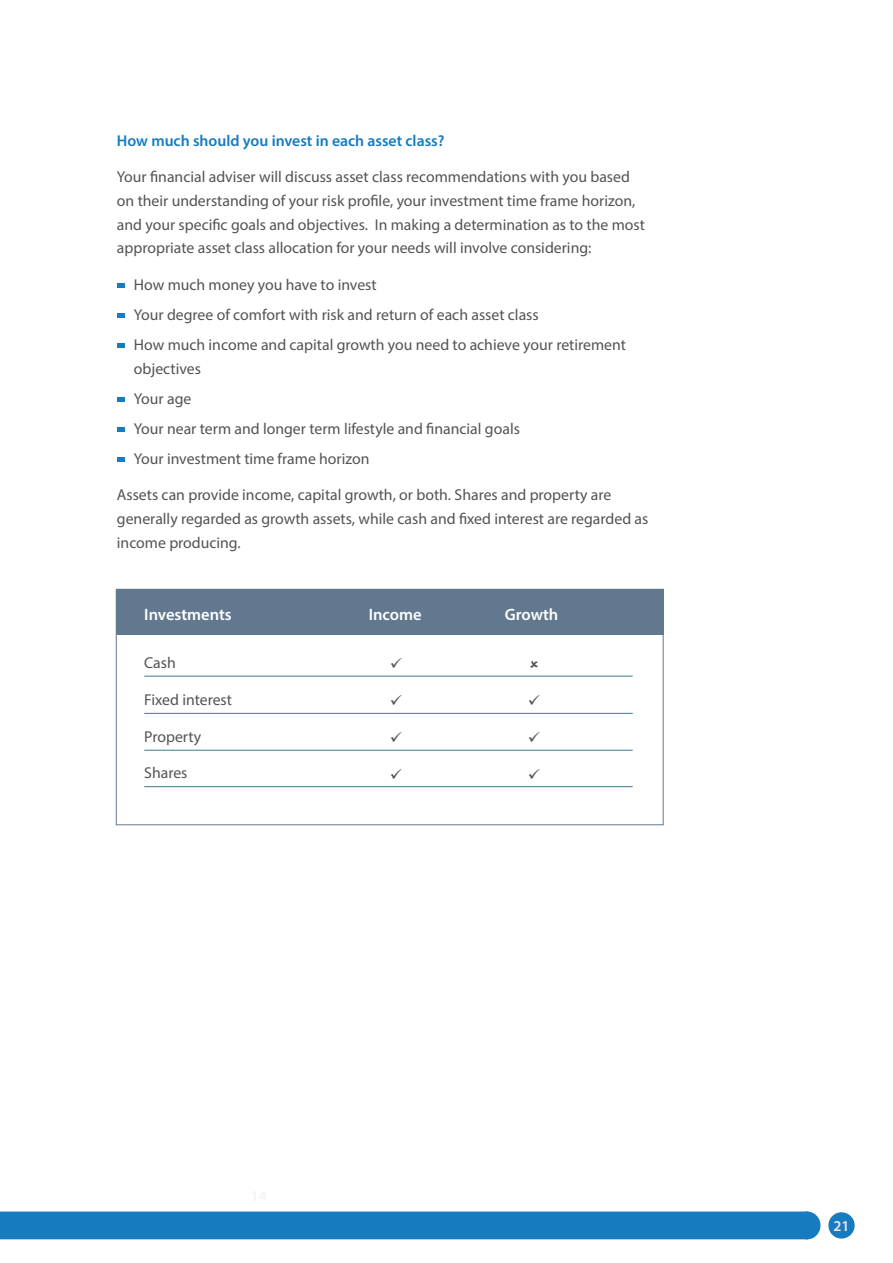
<style>
.page{position:relative;width:893px;height:1263px;background:#fff}
.page>*{position:absolute;margin:0;border:0;box-sizing:border-box;transform-origin:0 0}
.t1{font:600 16.5px "Myriad Pro";color:#fff}
.bullets{font:15.75px/23.7px "Myriad Pro";color:#535353}
.bullets-2{font:600 15.75px "Myriad Pro";color:#177bc0}
.t2{font:600 15px "Myriad Pro";color:#ebebec}
</style>
<div class="page">
<div style="left:0;top:1211px;width:808px;height:28px;background:#177bc0;border:2px solid #177bc0"></div>
<div style="left:794px;top:1212px;width:26px;height:26px;background:#177bc0;border-radius:50%"></div>
<div style="left:794px;top:1211px;width:26px;height:28px;border:2px solid #177bc0;border-radius:50%"></div>
<div style="left:828px;top:1212px;width:27px;height:26px;background:#177bc0;border-radius:50%"></div>
<svg style="left:117px;top:283px;width:7px;height:5px"></svg>
<svg style="left:117px;top:313px;width:7px;height:5px"></svg>
<svg style="left:117px;top:397px;width:7px;height:5px"></svg>
<svg style="left:117px;top:427px;width:7px;height:5px"></svg>
<svg style="left:117px;top:457px;width:7px;height:5px"></svg>
<svg style="left:117px;top:343px;width:7px;height:5px"></svg>
<div style="left:116px;top:589px;width:547px;height:236px;background:#fff;border:1px solid #61788f"></div>
<div style="left:116px;top:589px;width:547px;height:45px;background:#61788f"></div>
<hr style="left:144px;top:676px;width:489px;height:1px;background:#3f7891">
<hr style="left:144px;top:713px;width:489px;height:1px;background:#3f7891">
<hr style="left:144px;top:750px;width:489px;height:1px;background:#3f7891">
<hr style="left:144px;top:786px;width:489px;height:1px;background:#3f7891">
<p class="bullets-2" style="left:117px;top:130px;width:329px">How much should you invest in each asset class?</p>
<p class="bullets" style="left:117px;top:165px;width:530px">Your financial adviser will discuss asset class recommendations with you based on their understanding of your risk profile, your investment time frame horizon, and your specific goals and objectives. In making a determination as to the most appropriate asset class allocation for your needs will involve considering:</p>
<p class="bullets" style="left:134px;top:272px;width:244px">How much money you have to invest</p>
<p class="bullets" style="left:134px;top:302px;width:406px">Your degree of comfort with risk and return of each asset class</p>
<p class="bullets" style="left:134px;top:333px;width:493px">How much income and capital growth you need to achieve your retirement objectives</p>
<p class="bullets" style="left:134px;top:386px;width:59px">Your age</p>
<p class="bullets" style="left:134px;top:416px;width:387px">Your near term and longer term lifestyle and financial goals</p>
<p class="bullets" style="left:134px;top:446px;width:237px">Your investment time frame horizon</p>
<p class="bullets" style="left:117px;top:483px;width:533px">Assets can provide income, capital growth, or both. Shares and property are generally regarded as growth assets, while cash and fixed interest are regarded as income producing.</p>
<p class="t1" style="left:144px;top:604px;width:89px">Investments</p>
<p class="t1" style="left:369px;top:604px;width:54px">Income</p>
<p class="t1" style="left:505px;top:604px;width:55px">Growth</p>
<p class="bullets" style="left:144px;top:650px;width:33px">Cash</p>
<p class="bullets" style="left:144px;top:687px;width:89px">Fixed interest</p>
<p class="bullets" style="left:144px;top:724px;width:58px">Property</p>
<p class="bullets" style="left:144px;top:761px;width:45px">Shares</p>
<p class="t2" style="left:833px;top:1216px;width:18px">21</p>
</div>
